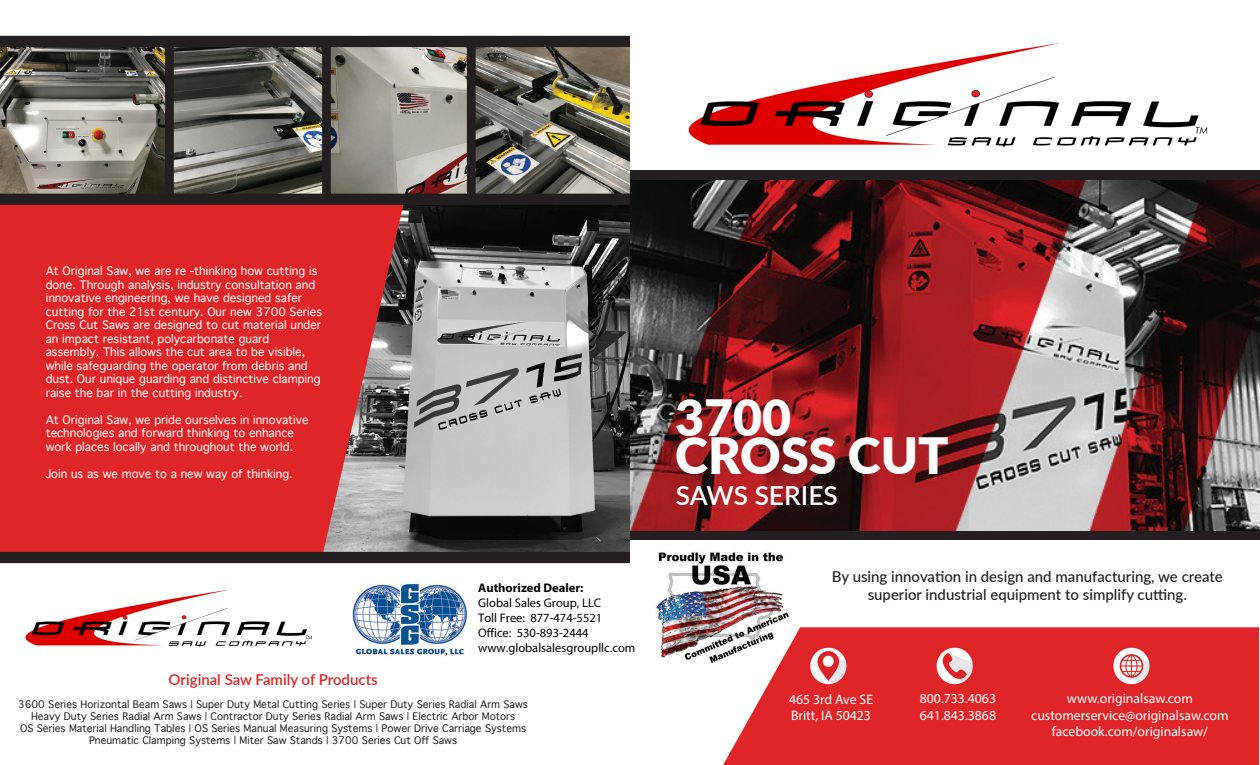
<style>
.page{position:relative;width:1260px;height:765px;background:#fff}
.page>*{position:absolute;margin:0;border:0;box-sizing:border-box;transform-origin:0 0}
.t1{font:900 50px "Lato";color:#fff}
.t2{font:600 26.25px "Lato";color:#fff}
.t3{font:500 15px/18px "Lato";color:#231f20;text-align:center}
.t4{font:600 15px "Lato";color:#de2527}
.t5{font:13.75px "Myriad Pro";color:#fff}
.t6{font:12.5px/15px "Myriad Pro";color:#000}
.t7{font:700 12.5px "Myriad Pro";color:#000}
.t8{font:11.25px "Geneva";color:#fff}
.t9{font:10px/12px "Geneva";color:#231f20;text-align:center}
</style>
<div class="page">
<img style="left:405px;top:205px;width:225px;height:347px">
<div style="left:630px;top:171px;width:630px;height:369px;background:#231f20"></div>
<img style="left:723px;top:627px;width:536px;height:138px">
<img style="left:630px;top:180px;width:630px;height:351px">
<img style="left:688px;top:43px;width:520px;height:104px">
<img style="left:656px;top:552px;width:136px;height:113px">
<svg style="left:0;top:205px;width:405px;height:347px;background:#d52f30"></svg>
<div style="left:0;top:552px;width:630px;height:11px;background:#231f20"></div>
<img style="left:25px;top:589px;width:287px;height:58px">
<img style="left:0;top:47px;width:322px;height:147px">
<img style="left:331px;top:47px;width:136px;height:147px">
<img style="left:476px;top:47px;width:154px;height:147px">
<div style="left:0;top:194px;width:630px;height:11px;background:#231f20"></div>
<div style="left:0;top:36px;width:630px;height:11px;background:#231f20"></div>
<div style="left:165px;top:43px;width:9px;height:157px;background:#231f20"></div>
<div style="left:322px;top:43px;width:9px;height:157px;background:#231f20"></div>
<div style="left:467px;top:42px;width:9px;height:157px;background:#231f20"></div>
<img style="left:352px;top:583px;width:115px;height:73px">
<p class="t8" style="left:46px;top:265px;width:273px">At Original Saw, we are re -thinking how cutting is</p>
<p class="t8" style="left:46px;top:278px;width:271px">done. Through analysis, industry consultation and</p>
<p class="t8" style="left:46px;top:292px;width:258px">innovative engineering, we have designed safer</p>
<p class="t8" style="left:46px;top:305px;width:278px">cutting for the 21st century. Our new 3700 Series</p>
<p class="t8" style="left:46px;top:319px;width:277px">Cross Cut Saws are designed to cut material under</p>
<p class="t8" style="left:46px;top:332px;width:225px">an impact resistant, polycarbonate guard</p>
<p class="t8" style="left:46px;top:346px;width:261px">assembly. This allows the cut area to be visible,</p>
<p class="t8" style="left:46px;top:359px;width:264px">while safeguarding the operator from debris and</p>
<p class="t8" style="left:46px;top:373px;width:276px">dust. Our unique guarding and distinctive clamping</p>
<p class="t8" style="left:46px;top:386px;width:198px">raise the bar in the cutting industry.</p>
<p class="t8" style="left:46px;top:413px;width:264px">At Original Saw, we pride ourselves in innovative</p>
<p class="t8" style="left:46px;top:427px;width:250px">technologies and forward thinking to enhance</p>
<p class="t8" style="left:46px;top:440px;width:249px">work places locally and throughout the world.</p>
<p class="t8" style="left:46px;top:467px;width:248px">Join us as we move to a new way of thinking.</p>
<p class="t7" style="left:478px;top:580px;width:107px">Authorized Dealer:</p>
<p class="t6" style="left:478px;top:596px;width:159px">Global Sales Group, LLC<br>Toll Free: 877-474-5521<br>Office: 530-893-2444 www.globalsalesgroupllc.com</p>
<p class="t4" style="left:169px;top:669px;width:211px">Original Saw Family of Products</p>
<p class="t9" style="left:18px;top:698px;width:511px">3600 Series Horizontal Beam Saws | Super Duty Metal Cutting Series | Super Duty Series Radial Arm Saws<br>Heavy Duty Series Radial Arm Saws | Contractor Duty Series Radial Arm Saws | Electric Arbor Motors</p>
<p class="t9" style="left:20px;top:722px;width:508px">OS Series Material Handling Tables | OS Series Manual Measuring Systems | Power Drive Carriage Systems<br>Pneumatic Clamping Systems | Miter Saw Stands | 3700 Series Cut Off Saws</p>
<p class="t1" style="left:675px;top:380px;width:117px">3700</p>
<p class="t1" style="left:675px;top:419px;width:275px">CROSS CUT</p>
<p class="t2" style="left:676px;top:476px;width:163px">SAWS SERIES</p>
<p class="t3" style="left:832px;top:566px;width:392px">By using innovation in design and manufacturing, we create superior industrial equipment to simplify cutting.</p>
<p class="t5" style="left:789px;top:691px;width:86px">465 3rd Ave SE</p>
<p class="t5" style="left:791px;top:707px;width:81px">Britt, IA 50423</p>
<p class="t5" style="left:920px;top:690px;width:78px">800.733.4063</p>
<p class="t5" style="left:920px;top:707px;width:78px">641.843.3868</p>
<p class="t5" style="left:1067px;top:690px;width:128px">www.originalsaw.com</p>
<p class="t5" style="left:1031px;top:707px;width:199px">customerservice@originalsaw.com</p>
<p class="t5" style="left:1052px;top:723px;width:158px">facebook.com/originalsaw/</p>
</div>
